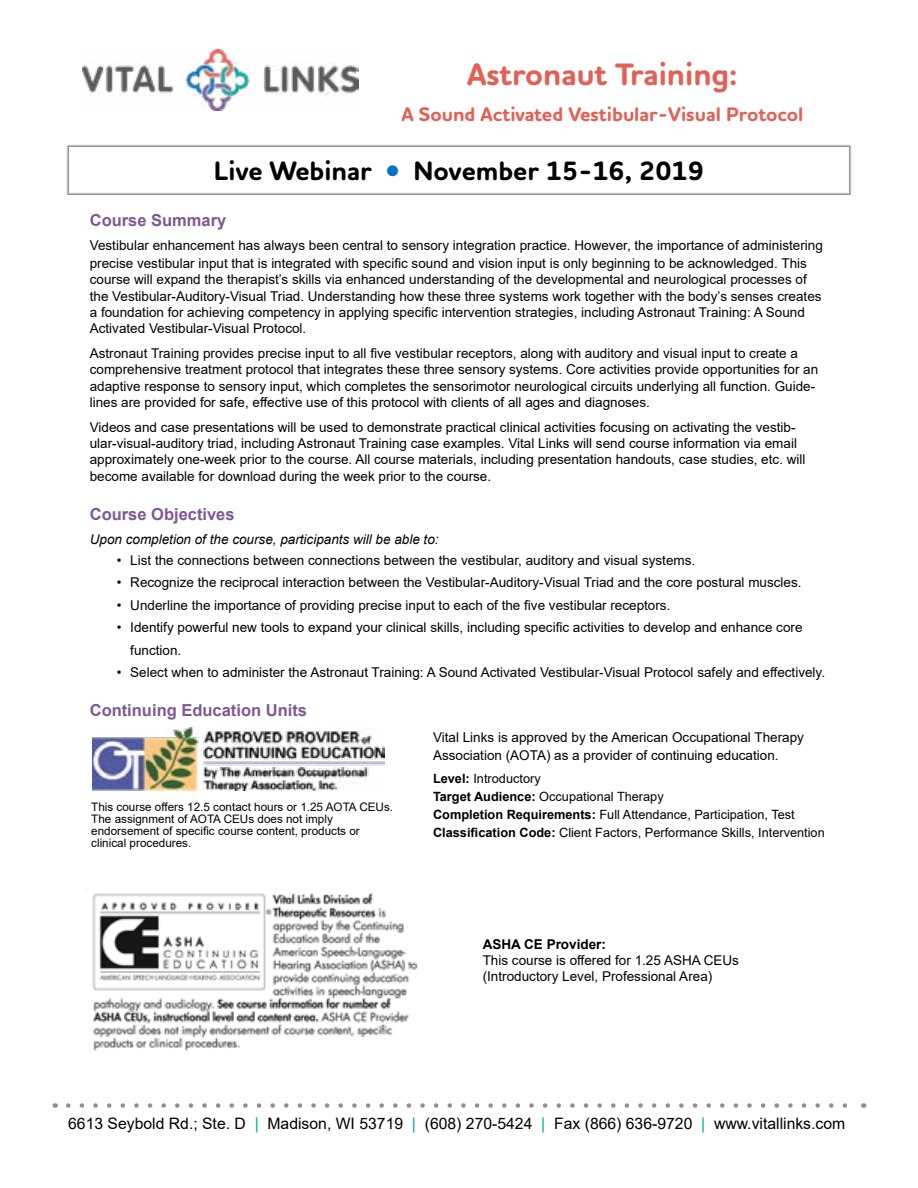
<style>
.page{position:relative;width:918px;height:1188px;background:#fff}
.page>*{position:absolute;margin:0;border:0;box-sizing:border-box;transform-origin:0 0}
.t1{font:700 31.5px "Houschka Rounded";color:#e26055}
.t2{font:700 27px "Houschka Rounded";color:#000}
.t3{font:700 19.95px "Houschka Rounded";color:#e26055}
.t4{font:700 16.5px "Arial";color:#7d5894}
.t5{font:15.75px "Arial";color:#000}
.t6{font:13.5px/16.2px "Arial";color:#000}
.t7{font:italic 13.5px "Arial";color:#000}
.t8{font:700 13.5px "Arial";color:#000}
.t9{font:12.75px/18px "Arial";color:#000}
.t10{font:11.7px/12px "Arial";color:#000}
.s1{color:#0075bf}
.s2{font-weight:700}
.s3{color:#00a895}
</style>
<div class="page">
<img style="left:83px;top:49px;width:275px;height:62px">
<svg style="left:66px;top:144px;width:786px;height:52px"></svg>
<div style="left:69px;top:147px;width:780px;height:46px;border:1px solid #fff"></div>
<img style="left:93px;top:727px;width:291px;height:64px">
<img style="left:85px;top:889px;width:333px;height:162px">
<svg style="left:68px;top:1103px;width:780px;height:5px"></svg>
<h1 class="t1" style="left:467px;top:54px;width:272px">Astronaut Training:</h1>
<h3 class="t3" style="left:401px;top:101px;width:403px">A Sound Activated Vestibular-Visual Protocol</h3>
<h2 class="t2" style="left:214px;top:154px;width:492px">Live Webinar <span class="s1">•</span> November 15-16, 2019</h2>
<p class="t4" style="left:90px;top:209px;width:138px">Course Summary</p>
<p class="t6" style="left:90px;top:236px;width:735px;line-height:18px">Vestibular enhancement has always been central to sensory integration practice. However, the importance of administering precise vestibular input that is integrated with specific sound and vision input is only beginning to be acknowledged. This</p>
<p class="t6" style="left:90px;top:271px;width:733px">course will expand the therapist’s skills via enhanced understanding of the developmental and neurological processes of the Vestibular-Auditory-Visual Triad. Understanding how these three systems work together with the body’s senses creates a foundation for achieving competency in applying specific intervention strategies, including Astronaut Training: A Sound Activated Vestibular-Visual Protocol.</p>
<p class="t6" style="left:90px;top:345px;width:730px">Astronaut Training provides precise input to all five vestibular receptors, along with auditory and visual input to create a comprehensive treatment protocol that integrates these three sensory systems. Core activities provide opportunities for an adaptive response to sensory input, which completes the sensorimotor neurological circuits underlying all function. Guide&shy;lines are provided for safe, effective use of this protocol with clients of all ages and diagnoses.</p>
<p class="t6" style="left:90px;top:419px;width:717px">Videos and case presentations will be used to demonstrate practical clinical activities focusing on activating the vestib&shy;ular-visual-auditory triad, including Astronaut Training case examples. Vital Links will send course information via email approximately one-week prior to the course. All course materials, including presentation handouts, case studies, etc. will become available for download during the week prior to the course.</p>
<p class="t4" style="left:90px;top:502px;width:146px">Course Objectives</p>
<p class="t7" style="left:90px;top:530px;width:350px">Upon completion of the course, participants will be able to:</p>
<p class="t6" style="left:117px;top:552px;width:580px">• List the connections between connections between the vestibular, auditory and visual systems.</p>
<p class="t6" style="left:117px;top:574px;width:686px">• Recognize the reciprocal interaction between the Vestibular-Auditory-Visual Triad and the core postural muscles.</p>
<p class="t6" style="left:117px;top:597px;width:555px">• Underline the importance of providing precise input to each of the five vestibular receptors.</p>
<p class="t6" style="left:130px;top:616px;width:674px;line-height:22.5px;text-indent:-14px">• Identify powerful new tools to expand your clinical skills, including specific activities to develop and enhance core function.</p>
<p class="t6" style="left:117px;top:664px;width:710px">• Select when to administer the Astronaut Training: A Sound Activated Vestibular-Visual Protocol safely and effectively.</p>
<p class="t4" style="left:90px;top:698px;width:219px">Continuing Education Units</p>
<p class="t10" style="left:91px;top:801px;width:303px">This course offers 12.5 contact hours or 1.25 AOTA CEUs.<br>The assignment of AOTA CEUs does not imply endorsement of specific course content, products or clinical procedures.</p>
<p class="t6" style="left:433px;top:728px;width:372px;line-height:18px">Vital Links is approved by the American Occupational Therapy<br>Association (AOTA) as a provider of continuing education.</p>
<p class="t9" style="left:433px;top:769px;width:393px"><span class="s2">Level:</span> Introductory<br><span class="s2">Target Audience:</span> Occupational Therapy<br><span class="s2">Completion Requirements:</span> Full Attendance, Participation, Test <span class="s2">Classification Code:</span> Client Factors, Performance Skills, Intervention</p>
<p class="t8" style="left:483px;top:935px;width:125px">ASHA CE Provider:</p>
<p class="t6" style="left:483px;top:952px;width:258px">This course is offered for 1.25 ASHA CEUs (Introductory Level, Professional Area)</p>
<p class="t5" style="left:68px;top:1112px;width:779px">6613 Seybold Rd.; Ste. D <span class="s3">|</span> Madison, WI 53719 <span class="s3">|</span> (608) 270-5424 <span class="s3">|</span> Fax (866) 636-9720 <span class="s3">|</span> www.vitallinks.com</p>
</div>
